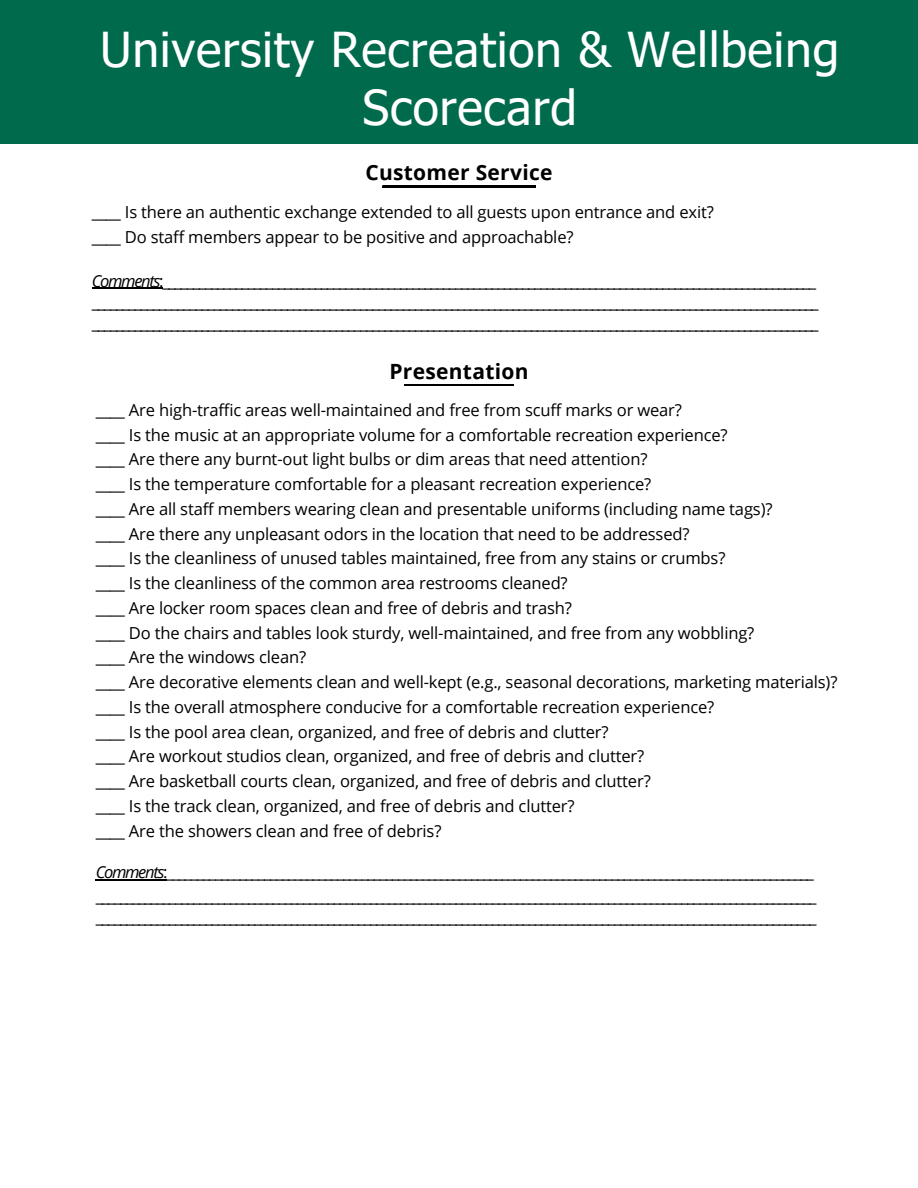
<style>
.page{position:relative;width:918px;height:1188px;background:#fff}
.page>*{position:absolute;margin:0;border:0;box-sizing:border-box;transform-origin:0 0}
.t1{font:48px "Tahoma";letter-spacing:.015em;color:#fff}
.t2{font:700 21px "Open Sans";letter-spacing:.015em;color:#000}
.t3{font:16.5px/21.3px "Open Sans";letter-spacing:-.01em;color:#000}
.s1{font-style:italic}
</style>
<div class="page">
<div style="left:0;top:0;width:918px;height:144px;background:#006a4d"></div>
<svg style="left:382px;top:186px;width:153px;height:2px"></svg>
<svg style="left:404px;top:384px;width:110px;height:2px"></svg>
<hr style="left:92px;top:288px;width:67px;height:1px;background:#000">
<hr style="left:96px;top:879px;width:67px;height:2px;background:#000">
<p class="t1" style="left:100px;top:19px;width:741px">University Recreation &amp; Wellbeing</p>
<p class="t1" style="left:363px;top:77px;width:216px">Scorecard</p>
<p class="t2" style="left:365px;top:158px;width:189px">Customer Service</p>
<p class="t3" style="left:92px;top:201px;width:624px">____ Is there an authentic exchange extended to all guests upon entrance and exit?</p>
<p class="t3" style="left:92px;top:226px;width:483px">____ Do staff members appear to be positive and approachable?</p>
<p class="t3" style="left:92px;top:270px;width:728px"><span class="s1">Comments</span>:___________________________________________________________________________________________________________ _______________________________________________________________________________________________________________________ _______________________________________________________________________________________________________________________</p>
<p class="t2" style="left:389px;top:357px;width:141px">Presentation</p>
<p class="t3" style="left:96px;top:399px;width:588px">____ Are high-traffic areas well-maintained and free from scuff marks or wear?</p>
<p class="t3" style="left:96px;top:424px;width:633px">____ Is the music at an appropriate volume for a comfortable recreation experience?</p>
<p class="t3" style="left:96px;top:448px;width:553px">____ Are there any burnt-out light bulbs or dim areas that need attention?</p>
<p class="t3" style="left:96px;top:473px;width:557px">____ Is the temperature comfortable for a pleasant recreation experience?</p>
<p class="t3" style="left:96px;top:498px;width:678px">____ Are all staff members wearing clean and presentable uniforms (including name tags)?</p>
<p class="t3" style="left:96px;top:523px;width:595px">____ Are there any unpleasant odors in the location that need to be addressed?</p>
<p class="t3" style="left:96px;top:547px;width:631px">____ Is the cleanliness of unused tables maintained, free from any stains or crumbs?</p>
<p class="t3" style="left:96px;top:572px;width:474px">____ Is the cleanliness of the common area restrooms cleaned?</p>
<p class="t3" style="left:96px;top:597px;width:478px">____ Are locker room spaces clean and free of debris and trash?</p>
<p class="t3" style="left:96px;top:622px;width:660px">____ Do the chairs and tables look sturdy, well-maintained, and free from any wobbling?</p>
<p class="t3" style="left:96px;top:646px;width:212px">____ Are the windows clean?</p>
<p class="t3" style="left:96px;top:671px;width:743px">____ Are decorative elements clean and well-kept (e.g., seasonal decorations, marketing materials)?</p>
<p class="t3" style="left:96px;top:696px;width:620px">____ Is the overall atmosphere conducive for a comfortable recreation experience?</p>
<p class="t3" style="left:96px;top:721px;width:514px">____ Is the pool area clean, organized, and free of debris and clutter?</p>
<p class="t3" style="left:96px;top:745px;width:550px">____ Are workout studios clean, organized, and free of debris and clutter?</p>
<p class="t3" style="left:96px;top:770px;width:557px">____ Are basketball courts clean, organized, and free of debris and clutter?</p>
<p class="t3" style="left:96px;top:795px;width:480px">____ Is the track clean, organized, and free of debris and clutter?</p>
<p class="t3" style="left:96px;top:820px;width:347px">____ Are the showers clean and free of debris?</p>
<p class="t3" style="left:96px;top:861px;width:720px"><span class="s1">Comments</span>:__________________________________________________________________________________________________________</p>
<p class="t3" style="left:96px;top:885px;width:722px">______________________________________________________________________________________________________________________</p>
<p class="t3" style="left:96px;top:906px;width:722px">______________________________________________________________________________________________________________________</p>
</div>
